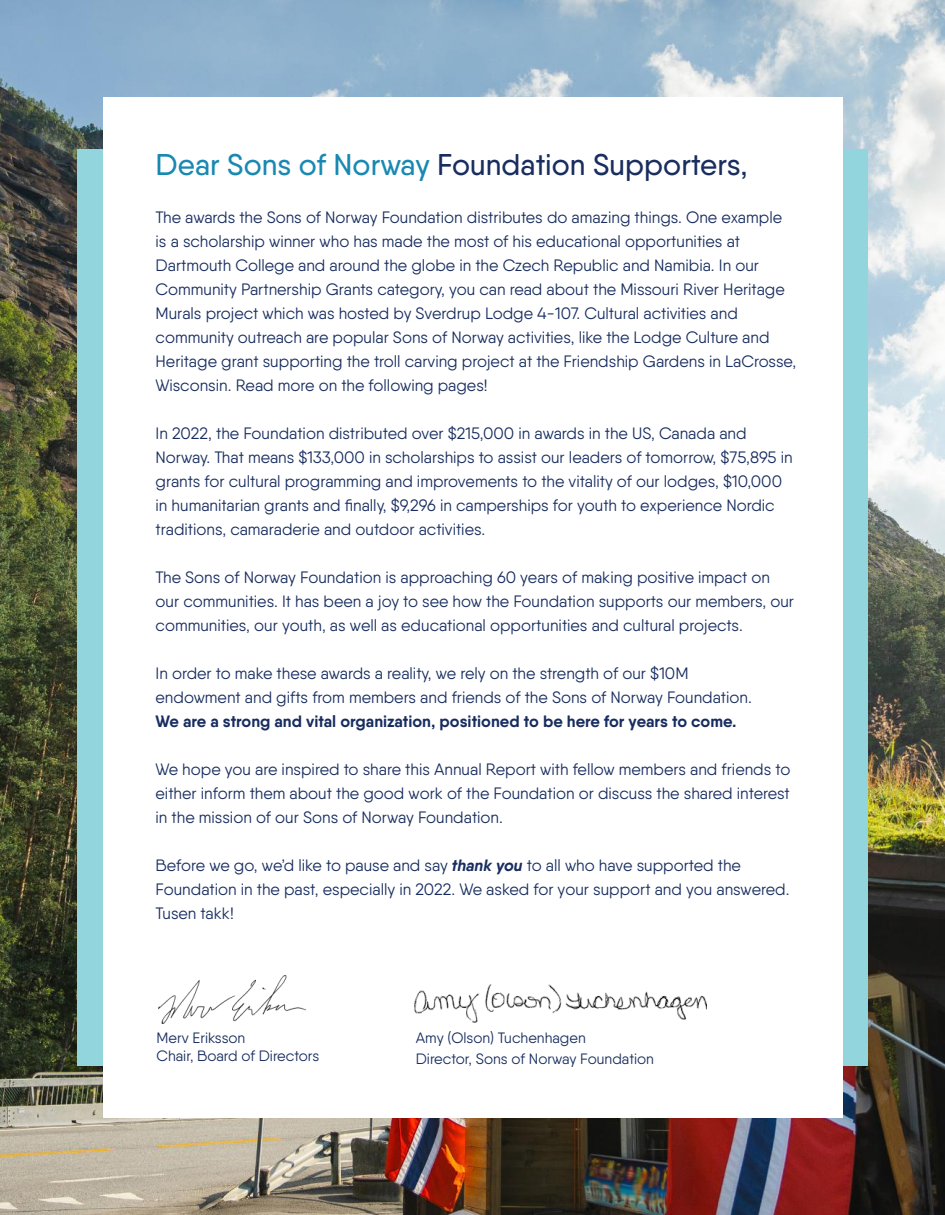
<style>
.page{position:relative;width:945px;height:1215px;background:#fff}
.page>*{position:absolute;margin:0;border:0;box-sizing:border-box;transform-origin:0 0}
.t1{font:500 30px "Qanelas Soft";color:#192e5f}
.t2{font:16.5px/24px "Qanelas Soft";color:#182d5f}
.t3{font:700 16.5px "Qanelas Soft";color:#182d5f}
.t4{font:15px/21px "Qanelas Soft";color:#182d5f}
.s1{color:#1989b2}
.s2{font-weight:700;font-style:italic}
</style>
<div class="page">
<img style="left:0;top:0;width:945px;height:1215px">
<div style="left:77px;top:149px;width:791px;height:917px;background:#92d5dc"></div>
<div style="left:103px;top:97px;width:739px;height:1021px;background:#fff"></div>
<img style="left:158px;top:975px;width:147px;height:49px">
<img style="left:415px;top:985px;width:291px;height:37px">
<h1 class="t1" style="left:156px;top:146px;width:594px"><span class="s1">Dear Sons of Norway</span> Foundation Supporters,</h1>
<p class="t2" style="left:156px;top:205px;width:642px">The awards the Sons of Norway Foundation distributes do amazing things. One example is a scholarship winner who has made the most of his educational opportunities at Dartmouth College and around the globe in the Czech Republic and Namibia. In our Community Partnership Grants category, you can read about the Missouri River Heritage Murals project which was hosted by Sverdrup Lodge 4-107. Cultural activities and community outreach are popular Sons of Norway activities, like the Lodge Culture and Heritage grant supporting the troll carving project at the Friendship Gardens in LaCrosse, Wisconsin. Read more on the following pages!</p>
<p class="t2" style="left:156px;top:421px;width:639px">In 2022, the Foundation distributed over $215,000 in awards in the US, Canada and Norway. That means $133,000 in scholarships to assist our leaders of tomorrow, $75,895 in grants for cultural programming and improvements to the vitality of our lodges, $10,000 in humanitarian grants and finally, $9,296 in camperships for youth to experience Nordic traditions, camaraderie and outdoor activities.</p>
<p class="t2" style="left:156px;top:565px;width:640px">The Sons of Norway Foundation is approaching 60 years of making positive impact on our communities. It has been a joy to see how the Foundation supports our members, our communities, our youth, as well as educational opportunities and cultural projects.</p>
<p class="t2" style="left:156px;top:661px;width:598px">In order to make these awards a reality, we rely on the strength of our $10M endowment and gifts from members and friends of the Sons of Norway Foundation.</p>
<p class="t3" style="left:156px;top:711px;width:583px">We are a strong and vital organization, positioned to be here for years to come.</p>
<p class="t2" style="left:156px;top:757px;width:636px;text-align:justify">We hope you are inspired to share this Annual Report with fellow members and friends to either inform them about the good work of the Foundation or discuss the shared interest in the mission of our Sons of Norway Foundation.</p>
<p class="t2" style="left:156px;top:853px;width:635px">Before we go, we’d like to pause and say <span class="s2">thank you</span> to all who have supported the<br>Foundation in the past, especially in 2022. We asked for your support and you answered.<br>Tusen takk!</p>
<p class="t4" style="left:157px;top:1028px;width:164px;line-height:18px">Merv Eriksson<br>Chair, Board of Directors</p>
<p class="t4" style="left:416px;top:1027px;width:240px">Amy (Olson) Tuchenhagen<br>Director, Sons of Norway Foundation</p>
</div>
